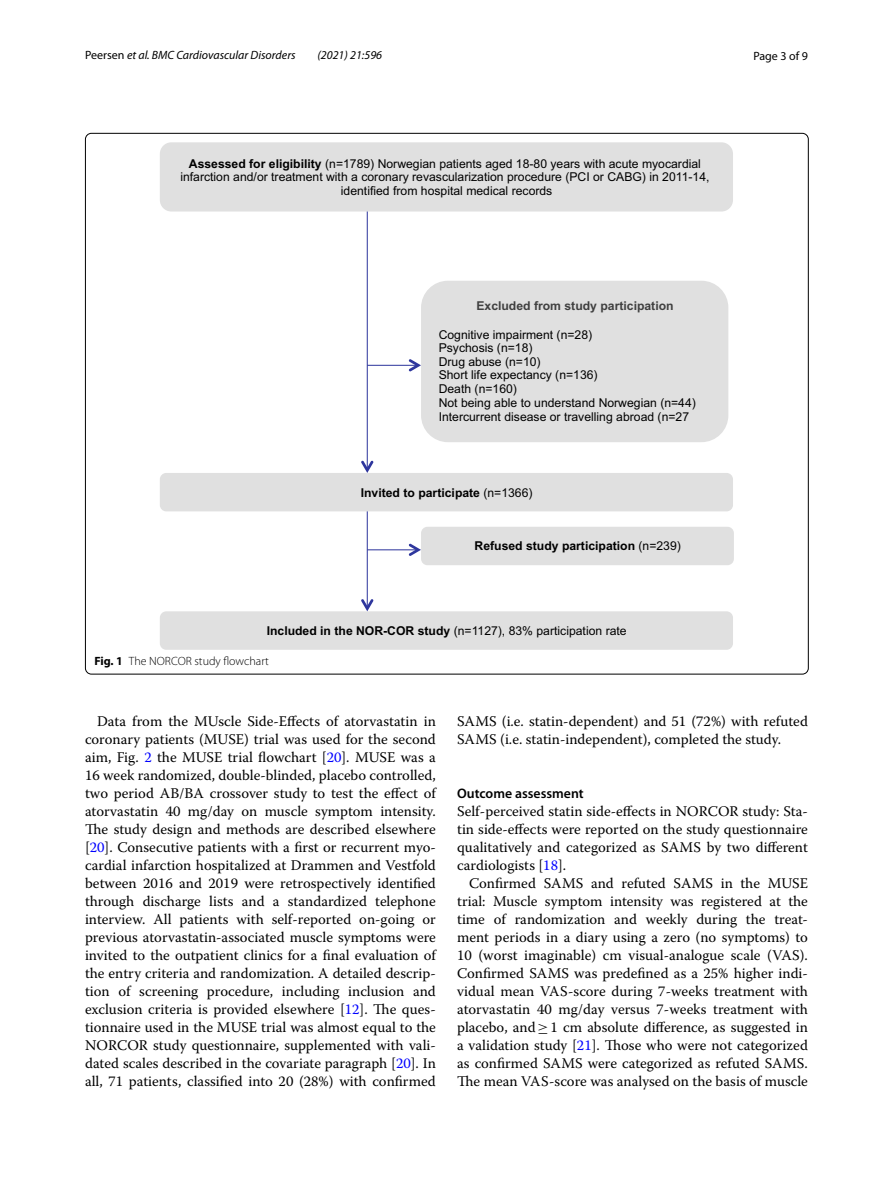
<style>
.page{position:relative;width:893px;height:1187px;background:#fff}
.page>*{position:absolute;margin:0;border:0;box-sizing:border-box;transform-origin:0 0}
.t1{font:14.7px/18px "Warnock Pro";color:#000;text-align:justify}
.t2{font:600 13.8px "Myriad Pro";color:#000}
.t3{font:12.15px/13.5px "Arial";color:#000;text-align:center}
.t4{font:700 12.15px "Arial";color:#000}
.t5{font:700 12.15px "Arial";color:#404040}
.t6{font:italic 12px "Myriad Pro";color:#000}
.t7{font:300 12px "Myriad Pro";color:#000}
.t8{font:12px "Myriad Pro";color:#000}
.s1{font-style:normal}
.s2{font-weight:700}
.s3{font-weight:400}
.s4{color:#00f}
.s5{font-family:"MTSY"}
</style>
<div class="page">
<div style="left:160px;top:142px;width:573px;height:69px;background:#e0e0e0;border-radius:12px"></div>
<div style="left:421px;top:281px;width:307px;height:161px;background:#e0e0e0;border-radius:27px"></div>
<div style="left:160px;top:473px;width:573px;height:38px;background:#e0e0e0;border-radius:6px"></div>
<div style="left:421px;top:526px;width:313px;height:39px;background:#e0e0e0;border-radius:6px"></div>
<div style="left:160px;top:611px;width:573px;height:38px;background:#e0e0e0;border-radius:6px"></div>
<hr style="left:367px;top:211px;width:1px;height:259px;background:#2e369d">
<svg style="left:361px;top:460px;width:13px;height:13px"></svg>
<hr style="left:367px;top:511px;width:1px;height:97px;background:#2e369d">
<svg style="left:361px;top:599px;width:13px;height:12px"></svg>
<hr style="left:367px;top:365px;width:51px;height:1px;background:#2e369d">
<svg style="left:409px;top:359px;width:12px;height:12px"></svg>
<hr style="left:367px;top:549px;width:51px;height:1px;background:#2e369d">
<svg style="left:409px;top:543px;width:12px;height:13px"></svg>
<p class="t6" style="left:85px;top:48px;width:212px"><span class="s1">Peersen</span> et al. BMC Cardiovascular Disorders</p>
<p class="t6" style="left:317px;top:48px;width:66px">(2021) 21:596</p>
<p class="t8" style="left:753px;top:48px;width:56px">Page 3 of 9</p>
<p class="t3" style="left:180px;top:157px;width:531px"><span class="s2">Assessed for eligibility</span> (n=1789) Norwegian patients aged 18-80 years with acute myocardial infarction and/or treatment with a coronary revascularization procedure (PCI or CABG) in 2011-14, identified from hospital medical records</p>
<p class="t5" style="left:476px;top:298px;width:199px">Excluded from study participation</p>
<p class="t3" style="left:439px;top:328px;width:259px;text-align:left">Cognitive impairment (n=28)<br>Psychosis (n=18)<br>Drug abuse (n=10)<br>Short life expectancy (n=136)<br>Death (n=160)<br>Not being able to understand Norwegian (n=44)</p>
<p class="t3" style="left:439px;top:410px;width:252px">Intercurrent disease or travelling abroad (n=27</p>
<p class="t4" style="left:361px;top:484px;width:173px">Invited to participate <span class="s3">(n=1366)</span></p>
<p class="t4" style="left:475px;top:538px;width:208px">Refused study participation <span class="s3">(n=239)</span></p>
<p class="t3" style="left:267px;top:624px;width:361px"><span class="s2">Included in the NOR-COR study</span> (n=1127), 83% participation rate</p>
<p class="t7" style="left:94px;top:654px;width:176px"><span class="s2">Fig. 1</span> The NORCOR study flowchart</p>
<p class="t1" style="left:85px;top:711px;width:352px;text-indent:12px">Data from the MUscle Side-Effects of atorvastatin in coronary patients (MUSE) trial was used for the second aim, Fig. <span class="s4">2</span> the MUSE trial flowchart [<span class="s4">20</span>]. MUSE was a 16 week randomized, double-blinded, placebo controlled, two period AB/BA crossover study to test the effect of atorvastatin 40 mg/day on muscle symptom intensity.<br>The study design and methods are described elsewhere [<span class="s4">20</span>]. Consecutive patients with a first or recurrent myo&shy;cardial infarction hospitalized at Drammen and Vestfold between 2016 and 2019 were retrospectively identified through discharge lists and a standardized telephone interview. All patients with self-reported on-going or previous atorvastatin-associated muscle symptoms were invited to the outpatient clinics for a final evaluation of the entry criteria and randomization. A detailed descrip&shy;tion of screening procedure, including inclusion and exclusion criteria is provided elsewhere [<span class="s4">12</span>]. The ques&shy;tionnaire used in the MUSE trial was almost equal to the NORCOR study questionnaire, supplemented with vali&shy;dated scales described in the covariate paragraph [<span class="s4">20</span>]. In all, 71 patients, classified into 20 (28%) with confirmed</p>
<p class="t1" style="left:457px;top:711px;width:352px">SAMS (i.e. statin-dependent) and 51 (72%) with refuted<br>SAMS (i.e. statin-independent), completed the study.</p>
<p class="t2" style="left:457px;top:784px;width:128px">Outcome assessment</p>
<p class="t1" style="left:457px;top:801px;width:352px">Self-perceived statin side-effects in NORCOR study: Sta&shy;tin side-effects were reported on the study questionnaire qualitatively and categorized as SAMS by two different cardiologists [<span class="s4">18</span>].</p>
<p class="t1" style="left:457px;top:873px;width:352px;text-indent:12px">Confirmed SAMS and refuted SAMS in the MUSE trial: Muscle symptom intensity was registered at the time of randomization and weekly during the treat&shy;ment periods in a diary using a zero (no symptoms) to 10 (worst imaginable) cm visual-analogue scale (VAS).<br>Confirmed SAMS was predefined as a 25% higher indi&shy;vidual mean VAS-score during 7-weeks treatment with atorvastatin 40 mg/day versus 7-weeks treatment with placebo, and<span class="s5">≥</span>1 cm absolute difference, as suggested in a validation study [<span class="s4">21</span>]. Those who were not categorized as confirmed SAMS were categorized as refuted SAMS.<br>The mean VAS-score was analysed on the basis of muscle</p>
</div>
